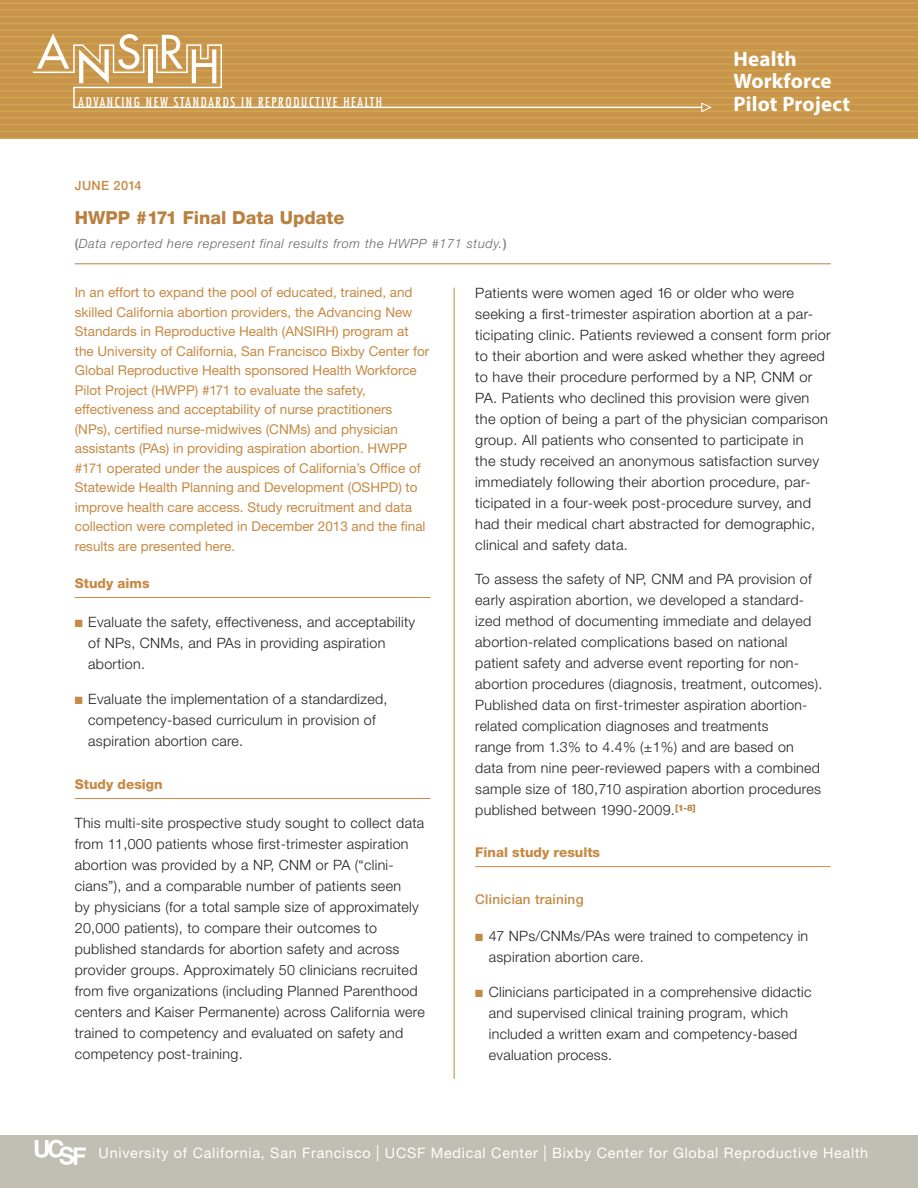
<style>
.page{position:relative;width:918px;height:1188px;background:#fff}
.page>*{position:absolute;margin:0;border:0;box-sizing:border-box;transform-origin:0 0}
.t1{font:700 21px/22.5px "Myriad Pro";letter-spacing:.01em;color:#fff}
.t2{font:800 18px "Helvetica Neue";color:#b9813f}
.t3{font:14.4px "Helvetica Neue";letter-spacing:.05em;color:#fff}
.t4{font:300 14.25px/21px "Helvetica Neue";letter-spacing:.02em;color:#231f20}
.t5{font:13.5px/19.5px "Helvetica Neue";color:#c68a45}
.t6{font:800 13.5px "Helvetica Neue";color:#c68a45}
.t7{font:500 13.5px "Helvetica Neue";letter-spacing:.02em;color:#c68a45}
.t8{font:condensed 13.2px "Futura";letter-spacing:.125em;color:#fff}
.t9{font:italic 300 12.75px "Helvetica Neue";letter-spacing:.05em;color:#656666}
.t10{font:500 12.75px "Helvetica Neue";letter-spacing:.03em;color:#c68a45}
.s1{font-weight:500;font-style:normal;color:#7e7c7b}
.s2{color:#c68a45}
.s3{font-size:21.6px}
</style>
<div class="page">
<div style="left:0;top:0;width:918px;height:138px;background:#c8934a"></div>
<hr style="left:0;top:137px;width:918px;height:2px;background:#cfa550">
<hr style="left:0;top:131px;width:918px;height:1px;background:#cfa550">
<hr style="left:0;top:124px;width:918px;height:1px;background:#cfa550">
<hr style="left:0;top:117px;width:918px;height:2px;background:#cfa550">
<hr style="left:0;top:110px;width:918px;height:2px;background:#cfa550">
<hr style="left:0;top:104px;width:918px;height:1px;background:#cfa550">
<hr style="left:0;top:97px;width:918px;height:1px;background:#cfa550">
<hr style="left:0;top:90px;width:918px;height:2px;background:#cfa550">
<hr style="left:0;top:83px;width:918px;height:2px;background:#cfa550">
<hr style="left:0;top:77px;width:918px;height:1px;background:#cfa550">
<hr style="left:0;top:70px;width:918px;height:1px;background:#cfa550">
<hr style="left:0;top:63px;width:918px;height:2px;background:#cfa550">
<hr style="left:0;top:56px;width:918px;height:2px;background:#cfa550">
<hr style="left:0;top:50px;width:918px;height:1px;background:#cfa550">
<hr style="left:0;top:43px;width:918px;height:1px;background:#cfa550">
<hr style="left:0;top:36px;width:918px;height:2px;background:#cfa550">
<hr style="left:0;top:29px;width:918px;height:2px;background:#cfa550">
<hr style="left:0;top:23px;width:918px;height:1px;background:#cfa550">
<hr style="left:0;top:16px;width:918px;height:1px;background:#cfa550">
<hr style="left:0;top:9px;width:918px;height:2px;background:#cfa550">
<hr style="left:0;top:2px;width:918px;height:2px;background:#cfa550">
<hr style="left:0;top:0;width:918px;height:1px;background:#cfa550">
<hr style="left:75px;top:263px;width:756px;height:1px;background:#b9813f">
<hr style="left:75px;top:597px;width:355px;height:1px;background:#c68a45">
<hr style="left:75px;top:798px;width:355px;height:1px;background:#c68a45">
<hr style="left:475px;top:866px;width:356px;height:1px;background:#c68a45">
<div style="left:0;top:1135px;width:918px;height:53px;background:#c1bfb3"></div>
<svg style="left:35px;top:1140px;width:51px;height:25px"></svg>
<svg style="left:33px;top:33px;width:679px;height:80px"></svg>
<hr style="left:454px;top:288px;width:1px;height:791px;background:#c68a45">
<p class="t8" style="left:79px;top:94px;width:305px">ADVANCING NEW STANDARDS IN REPRODUCTIVE HEALTH</p>
<h1 class="t1" style="left:734px;top:47px;width:118px">Health<br>Workforce<br>Pilot Project</h1>
<p class="t10" style="left:75px;top:178px;width:68px">JUNE 2014</p>
<p class="t2" style="left:75px;top:207px;width:271px">HWPP #171 Final Data Update</p>
<p class="t9" style="left:75px;top:236px;width:433px"><span class="s1">(</span>Data reported here represent final results from the HWPP #171 study.<span class="s1">)</span></p>
<p class="t5" style="left:75px;top:282px;width:356px">In an effort to expand the pool of educated, trained, and skilled California abortion providers, the Advancing New Standards in Reproductive Health (ANSIRH) program at the University of California, San Francisco Bixby Center for Global Reproductive Health sponsored Health Workforce Pilot Project (HWPP) #171 to evaluate the safety, effectiveness and acceptability of nurse practitioners (NPs), certified nurse-midwives (CNMs) and physician assistants (PAs) in providing aspiration abortion. HWPP #171 operated under the auspices of California’s Office of Statewide Health Planning and Development (OSHPD) to improve health care access. Study recruitment and data collection were completed in December 2013 and the final results are presented here.</p>
<p class="t6" style="left:75px;top:575px;width:76px">Study aims</p>
<p class="t4" style="left:88px;top:611px;width:328px;text-indent:-14px"><span class="s2">■</span> Evaluate the safety, effectiveness, and acceptability of NPs, CNMs, and PAs in providing aspiration abortion.</p>
<p class="t4" style="left:88px;top:688px;width:301px;text-indent:-14px"><span class="s2">■</span> Evaluate the implementation of a standardized, competency-based curriculum in provision of aspiration abortion care.</p>
<p class="t6" style="left:75px;top:776px;width:89px">Study design</p>
<p class="t4" style="left:75px;top:812px;width:352px">This multi-site prospective study sought to collect data from 11,000 patients whose first-trimester aspiration abortion was provided by a NP, CNM or PA (“clini&shy;cians”), and a comparable number of patients seen<br>by physicians (for a total sample size of approximately 20,000 patients), to compare their outcomes to published standards for abortion safety and across provider groups. Approximately 50 clinicians recruited from five organizations (including Planned Parenthood centers and Kaiser Permanente) across California were trained to competency and evaluated on safety and competency post-training.</p>
<p class="t4" style="left:475px;top:282px;width:357px">Patients were women aged 16 or older who were seeking a first-trimester aspiration abortion at a par&shy;ticipating clinic. Patients reviewed a consent form prior to their abortion and were asked whether they agreed to have their procedure performed by a NP, CNM or PA. Patients who declined this provision were given the option of being a part of the physician comparison group. All patients who consented to participate in<br>the study received an anonymous satisfaction survey immediately following their abortion procedure, par&shy;ticipated in a four-week post-procedure survey, and had their medical chart abstracted for demographic, clinical and safety data.</p>
<p class="t4" style="left:475px;top:568px;width:349px">To assess the safety of NP, CNM and PA provision of early aspiration abortion, we developed a standard&shy;ized method of documenting immediate and delayed abortion-related complications based on national patient safety and adverse event reporting for non&shy;abortion procedures (diagnosis, treatment, outcomes).<br>Published data on first-trimester aspiration abortion&shy;related complication diagnoses and treatments<br>range from 1.3% to 4.4% (±1%) and are based on data from nine peer-reviewed papers with a combined sample size of 180,710 aspiration abortion procedures published between 1990-2009.<sup>[1-8]</sup></p>
<p class="t6" style="left:475px;top:844px;width:126px">Final study results</p>
<p class="t7" style="left:475px;top:891px;width:110px">Clinician training</p>
<p class="t4" style="left:489px;top:925px;width:321px;text-indent:-14px"><span class="s2">■</span> 47 NPs/CNMs/PAs were trained to competency in aspiration abortion care.</p>
<p class="t4" style="left:489px;top:981px;width:324px;text-indent:-14px"><span class="s2">■</span> Clinicians participated in a comprehensive didactic and supervised clinical training program, which included a written exam and competency-based evaluation process.</p>
<p class="t3" style="left:99px;top:1144px;width:771px">University of California, San Francisco <span class="s3">|</span> UCSF Medical Center <span class="s3">|</span> Bixby Center for Global Reproductive Health</p>
</div>
